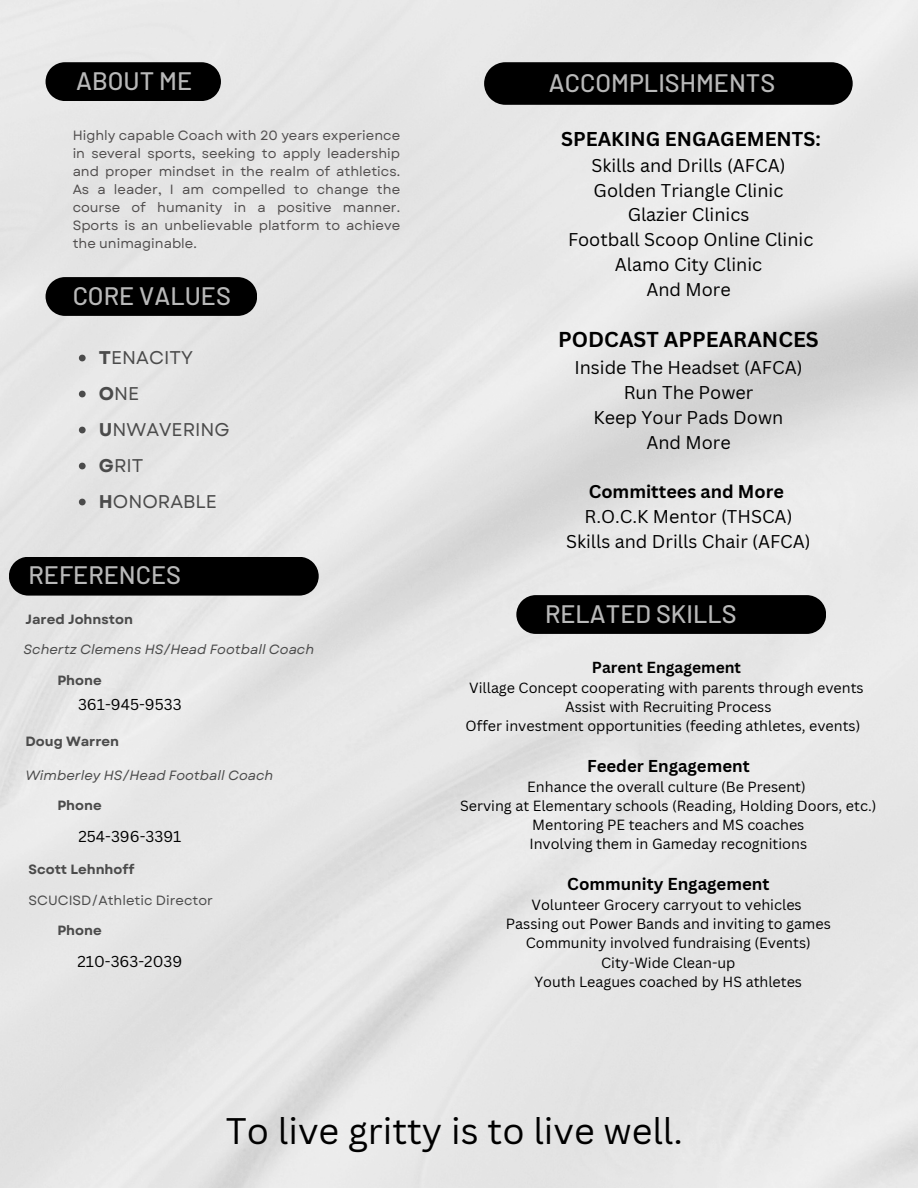
<style>
.page{position:relative;width:918px;height:1188px;background:#fff}
.page>*{position:absolute;margin:0;border:0;box-sizing:border-box;transform-origin:0 0}
.t1{font:36px "Canva Sans";color:#000}
.t2{font:500 25.2px "Barlow";color:#b9b9b9}
.t3{font:700 21px "Canva Sans";color:#000}
.t4{font:700 19.5px "Canva Sans";color:#000}
.t5{font:18.45px "Garet";color:#4b4b4b}
.t6{font:18px "Canva Sans";color:#000}
.t7{font:700 18px "Canva Sans";color:#000}
.t8{font:700 16.8px "Canva Sans";color:#000}
.t9{font:700 15.6px "Canva Sans";color:#000}
.t10{font:15.45px "Canva Sans";color:#000}
.t11{font:14.4px "Canva Sans";color:#000}
.t12{font:13.35px/18px "Garet";color:#504d4d;text-align:justify}
.t13{font:italic 13.35px "Garet";color:#4b4b4b}
.t14{font:700 13.35px "Garet";color:#4b4b4b}
.t15{font:13.35px "Garet";color:#4b4b4b}
.s1{font-weight:700}
</style>
<div class="page">
<svg style="left:46px;top:62px;width:175px;height:39px;background:#0b0b0b"></svg>
<svg style="left:46px;top:277px;width:211px;height:39px;background:#090909"></svg>
<svg style="left:79px;top:355px;width:7px;height:6px"></svg>
<svg style="left:79px;top:391px;width:7px;height:6px"></svg>
<svg style="left:79px;top:427px;width:7px;height:6px"></svg>
<svg style="left:79px;top:463px;width:7px;height:6px"></svg>
<svg style="left:79px;top:499px;width:7px;height:6px"></svg>
<svg style="left:484px;top:62px;width:369px;height:43px;background:#080808"></svg>
<div style="left:9px;top:557px;width:310px;height:39px;background:#000"></div>
<svg style="left:516px;top:595px;width:310px;height:39px;background:#070707"></svg>
<p class="t2" style="left:76px;top:65px;width:118px">ABOUT ME</p>
<p class="t12" style="left:73px;top:126px;width:329px">Highly capable Coach with 20 years experience in several sports, seeking to apply leadership and proper mindset in the realm of athletics.<br>As a leader, I am compelled to change the course of humanity in a positive manner.<br>Sports is an unbelievable platform to achieve the unimaginable.</p>
<p class="t2" style="left:73px;top:280px;width:160px">CORE VALUES</p>
<p class="t5" style="left:99px;top:344px;width:95px"><span class="s1">T</span>ENACITY</p>
<p class="t5" style="left:99px;top:380px;width:42px"><span class="s1">O</span>NE</p>
<p class="t5" style="left:99px;top:416px;width:132px"><span class="s1">U</span>NWAVERING</p>
<p class="t5" style="left:99px;top:452px;width:46px"><span class="s1">G</span>RIT</p>
<p class="t5" style="left:99px;top:488px;width:120px"><span class="s1">H</span>ONORABLE</p>
<p class="t2" style="left:28px;top:558px;width:154px">REFERENCES</p>
<p class="t14" style="left:26px;top:610px;width:109px">Jared Johnston</p>
<p class="t13" style="left:24px;top:640px;width:292px">Schertz Clemens HS/Head Football Coach</p>
<p class="t14" style="left:57px;top:671px;width:46px">Phone</p>
<p class="t10" style="left:78px;top:694px;width:105px">361-945-9533</p>
<p class="t14" style="left:26px;top:731px;width:95px">Doug Warren</p>
<p class="t13" style="left:26px;top:766px;width:249px">Wimberley HS/Head Football Coach</p>
<p class="t14" style="left:57px;top:796px;width:46px">Phone</p>
<p class="t10" style="left:78px;top:825px;width:104px">254-396-3391</p>
<p class="t14" style="left:28px;top:860px;width:108px">Scott Lehnhoff</p>
<p class="t15" style="left:28px;top:891px;width:186px">SCUCISD/Athletic Director</p>
<p class="t14" style="left:57px;top:921px;width:46px">Phone</p>
<p class="t10" style="left:78px;top:951px;width:106px">210-363-2039</p>
<p class="t2" style="left:549px;top:67px;width:228px">ACCOMPLISHMENTS</p>
<p class="t4" style="left:561px;top:125px;width:261px">SPEAKING ENGAGEMENTS:</p>
<p class="t6" style="left:591px;top:153px;width:196px">Skills and Drills (AFCA)</p>
<p class="t6" style="left:594px;top:177px;width:191px">Golden Triangle Clinic</p>
<p class="t6" style="left:628px;top:202px;width:123px">Glazier Clinics</p>
<p class="t6" style="left:568px;top:227px;width:247px">Football Scoop Online Clinic</p>
<p class="t6" style="left:615px;top:252px;width:149px">Alamo City Clinic</p>
<p class="t6" style="left:646px;top:276px;width:86px">And More</p>
<p class="t3" style="left:558px;top:325px;width:262px">PODCAST APPEARANCES</p>
<p class="t6" style="left:574px;top:355px;width:230px">Inside The Headset (AFCA)</p>
<p class="t6" style="left:624px;top:380px;width:131px">Run The Power</p>
<p class="t6" style="left:594px;top:405px;width:191px">Keep Your Pads Down</p>
<p class="t6" style="left:646px;top:429px;width:86px">And More</p>
<p class="t7" style="left:589px;top:479px;width:197px">Committees and More</p>
<p class="t6" style="left:584px;top:504px;width:210px">R.O.C.K Mentor (THSCA)</p>
<p class="t6" style="left:566px;top:528px;width:246px">Skills and Drills Chair (AFCA)</p>
<p class="t2" style="left:545px;top:598px;width:193px">RELATED SKILLS</p>
<p class="t9" style="left:592px;top:656px;width:151px">Parent Engagement</p>
<p class="t11" style="left:469px;top:678px;width:396px">Village Concept cooperating with parents through events</p>
<p class="t11" style="left:565px;top:697px;width:208px">Assist with Recruiting Process</p>
<p class="t11" style="left:466px;top:716px;width:396px">Offer investment opportunities (feeding athletes, events)</p>
<p class="t8" style="left:587px;top:754px;width:164px">Feeder Engagement</p>
<p class="t11" style="left:527px;top:777px;width:280px">Enhance the overall culture (Be Present)</p>
<p class="t11" style="left:460px;top:796px;width:418px">Serving at Elementary schools (Reading, Holding Doors, etc.)</p>
<p class="t11" style="left:532px;top:815px;width:274px">Mentoring PE teachers and MS coaches</p>
<p class="t11" style="left:529px;top:834px;width:279px">Involving them in Gameday recognitions</p>
<p class="t8" style="left:567px;top:872px;width:204px">Community Engagement</p>
<p class="t11" style="left:531px;top:895px;width:272px">Volunteer Grocery carryout to vehicles</p>
<p class="t11" style="left:506px;top:914px;width:326px">Passing out Power Bands and inviting to games</p>
<p class="t11" style="left:526px;top:933px;width:287px">Community involved fundraising (Events)</p>
<p class="t11" style="left:601px;top:952px;width:136px">City-Wide Clean-up</p>
<p class="t11" style="left:534px;top:971px;width:269px">Youth Leagues coached by HS athletes</p>
<p class="t1" style="left:226px;top:1106px;width:459px">To live gritty is to live well.</p>
</div>
